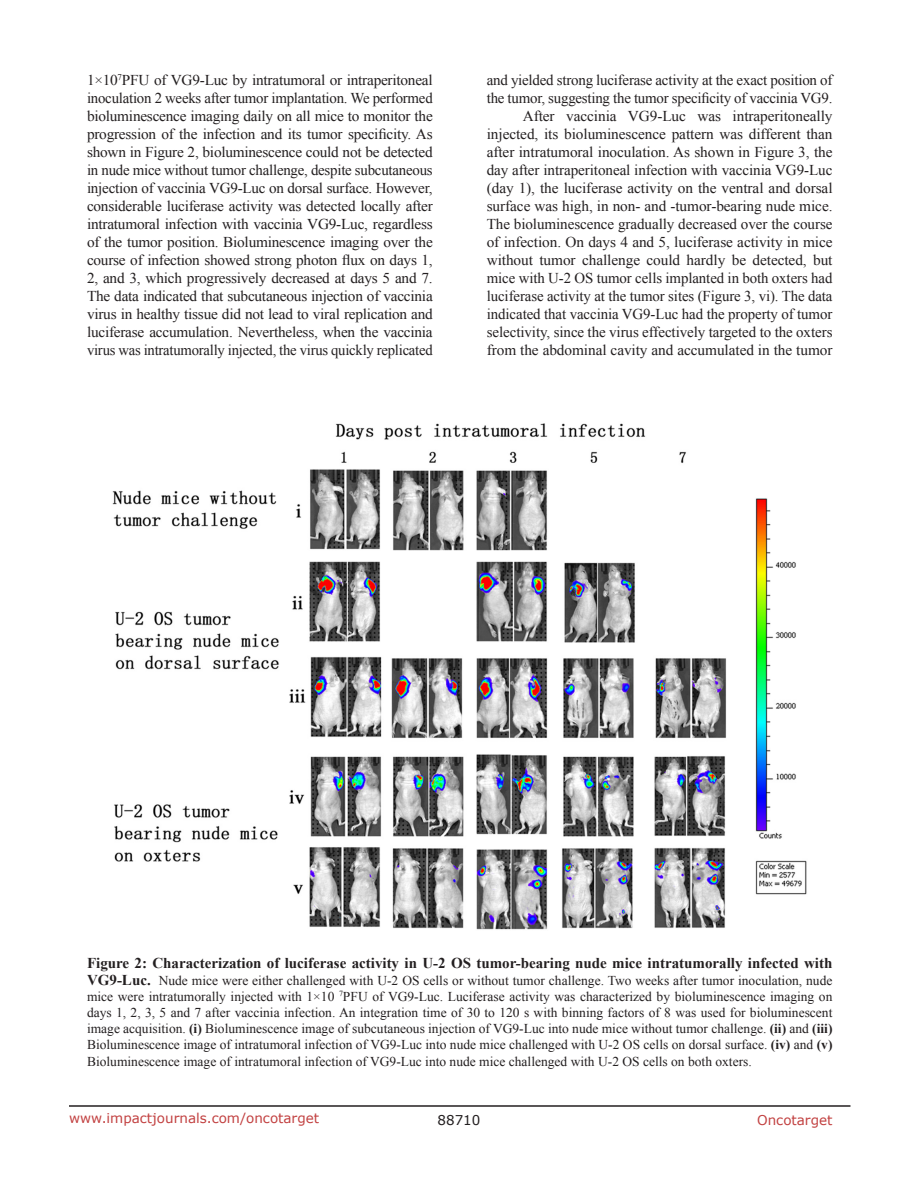
<style>
.page{position:relative;width:918px;height:1188px;background:#fff}
.page>*{position:absolute;margin:0;border:0;box-sizing:border-box;transform-origin:0 0}
.BodyText{font:15px/18px "Times New Roman";letter-spacing:-.015em;color:#231f20;text-align:justify}
.figuretext{font:700 15px "Times New Roman";color:#231f20}
.figuretext-2{font:13.5px/16.2px "Times New Roman";color:#231f20;text-align:justify}
.t1{font:13.5px "Verdana";color:#c24141}
.t2{font:13.5px "Verdana";color:#231f20}
.s1{font-weight:700;font-size:15px}
.s2{font-weight:700}
</style>
<div class="page">
<hr style="left:69px;top:1105px;width:781px;height:2px;background:#231f20">
<img style="left:112px;top:423px;width:695px;height:507px">
<p class="BodyText" style="left:87px;top:71px;width:347px">1×10<sup>7</sup>PFU of VG9-Luc by intratumoral or intraperitoneal inoculation 2 weeks after tumor implantation. We performed bioluminescence imaging daily on all mice to monitor the progression of the infection and its tumor specificity. As shown in Figure 2, bioluminescence could not be detected in nude mice without tumor challenge, despite subcutaneous injection of vaccinia VG9-Luc on dorsal surface. However, considerable luciferase activity was detected locally after intratumoral infection with vaccinia VG9-Luc, regardless of the tumor position. Bioluminescence imaging over the course of infection showed strong photon flux on days 1, 2, and 3, which progressively decreased at days 5 and 7.<br>The data indicated that subcutaneous injection of vaccinia virus in healthy tissue did not lead to viral replication and luciferase accumulation. Nevertheless, when the vaccinia virus was intratumorally injected, the virus quickly replicated</p>
<p class="BodyText" style="left:487px;top:71px;width:347px">and yielded strong luciferase activity at the exact position of the tumor, suggesting the tumor specificity of vaccinia VG9.</p>
<p class="BodyText" style="left:487px;top:107px;width:347px;text-indent:36px">After vaccinia VG9-Luc was intraperitoneally injected, its bioluminescence pattern was different than after intratumoral inoculation. As shown in Figure 3, the day after intraperitoneal infection with vaccinia VG9-Luc (day 1), the luciferase activity on the ventral and dorsal surface was high, in non- and -tumor-bearing nude mice.<br>The bioluminescence gradually decreased over the course of infection. On days 4 and 5, luciferase activity in mice without tumor challenge could hardly be detected, but mice with U-2 OS tumor cells implanted in both oxters had luciferase activity at the tumor sites (Figure 3, vi). The data indicated that vaccinia VG9-Luc had the property of tumor selectivity, since the virus effectively targeted to the oxters from the abdominal cavity and accumulated in the tumor</p>
<p class="figuretext" style="left:87px;top:953px;width:747px">Figure 2: Characterization of luciferase activity in U-2 OS tumor-bearing nude mice intratumorally infected with</p>
<p class="figuretext-2" style="left:87px;top:972px;width:747px"><span class="s1">VG9-Luc.</span> Nude mice were either challenged with U-2 OS cells or without tumor challenge. Two weeks after tumor inoculation, nude mice were intratumorally injected with 1×10 <sup>7</sup>PFU of VG9-Luc. Luciferase activity was characterized by bioluminescence imaging on days 1, 2, 3, 5 and 7 after vaccinia infection. An integration time of 30 to 120 s with binning factors of 8 was used for bioluminescent image acquisition. <span class="s2">(i)</span> Bioluminescence image of subcutaneous injection of VG9-Luc into nude mice without tumor challenge. <span class="s2">(ii)</span> and <span class="s2">(iii)<br></span>Bioluminescence image of intratumoral infection of VG9-Luc into nude mice challenged with U-2 OS cells on dorsal surface. <span class="s2">(iv)</span> and <span class="s2">(v)<br></span>Bioluminescence image of intratumoral infection of VG9-Luc into nude mice challenged with U-2 OS cells on both oxters.</p>
<p class="t1" style="left:69px;top:1109px;width:252px">www.impactjournals.com/oncotarget</p>
<p class="t2" style="left:438px;top:1111px;width:44px">88710</p>
<p class="t1" style="left:757px;top:1111px;width:77px">Oncotarget</p>
</div>
